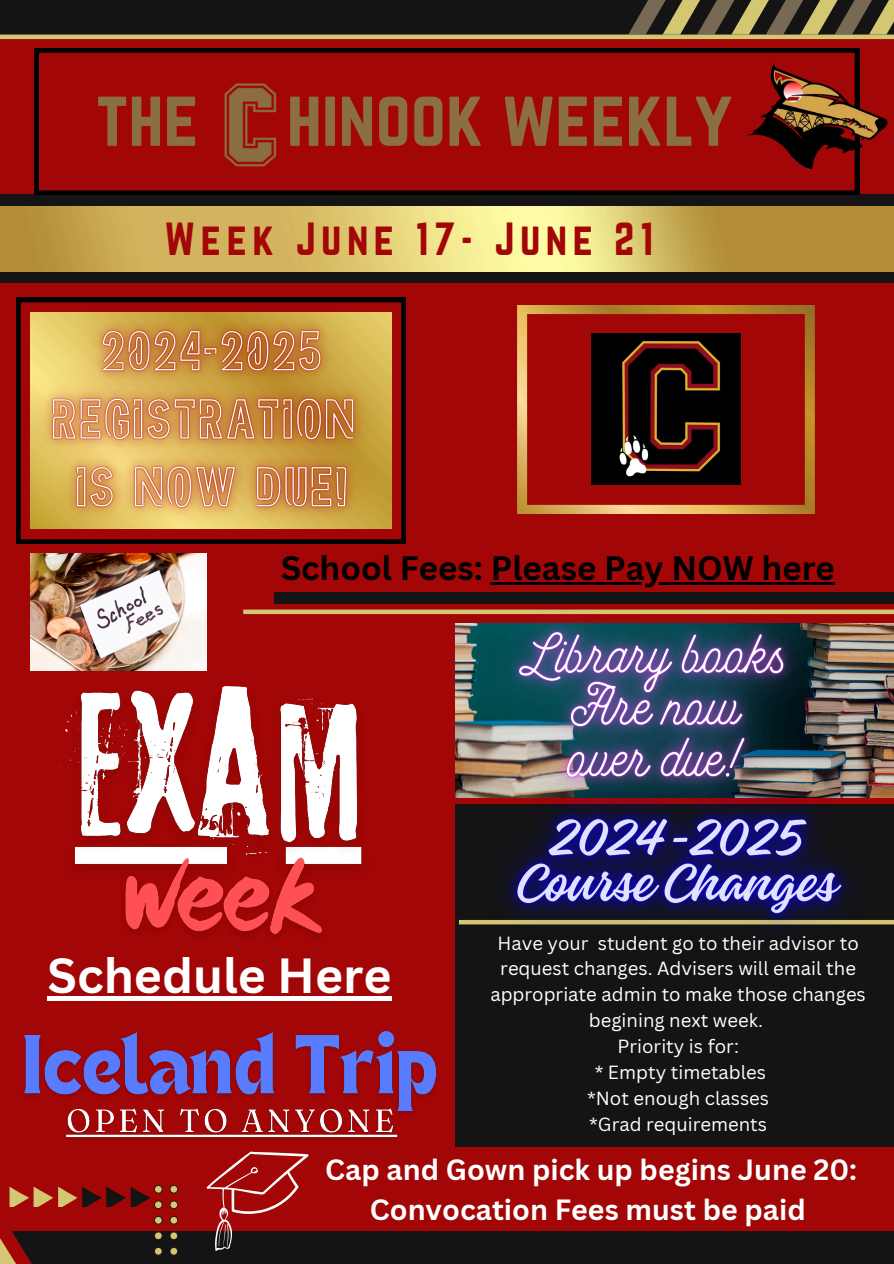
<style>
.page{position:relative;width:894px;height:1264px;background:#fff}
.page>*{position:absolute;margin:0;border:0;box-sizing:border-box;transform-origin:0 0}
.t1{font:70.35px "Norwester";color:#8b6f41}
.t2{font:700 48px "Canva Sans";color:#fff}
.t3{font:40.65px "Norwester";letter-spacing:.135em;color:#a20606}
.t4{font:700 33px "Canva Sans";color:#000}
.t5{font:700 28.5px "Canva Sans";color:#fff}
.t6{font:18.6px/25.8px "Canva Sans";color:#fff;text-align:center}
</style>
<div class="page">
<div style="left:0;top:0;width:893px;height:1263px;background:#a20606"></div>
<div style="left:0;top:0;width:893px;height:37px;background:#141414"></div>
<svg style="left:628px;top:0;width:265px;height:34px"></svg>
<hr style="left:0;top:35px;width:893px;height:4px;background:#d4c772">
<div style="left:0;top:195px;width:893px;height:88px;background:#141414"></div>
<div style="left:274px;top:592px;width:619px;height:12px;background:#141414"></div>
<div style="left:243px;top:609px;width:650px;height:5px;background:#d4c772"></div>
<svg style="left:34px;top:48px;width:824px;height:146px"></svg>
<div style="left:455px;top:916px;width:438px;height:230px;background:#141414"></div>
<img style="left:735px;top:57px;width:153px;height:120px">
<img style="left:178px;top:48px;width:141px;height:135px">
<img style="left:0;top:206px;width:893px;height:65px">
<img style="left:517px;top:305px;width:297px;height:209px">
<img style="left:30px;top:582px;width:176px;height:88px">
<img style="left:591px;top:334px;width:149px;height:150px">
<img style="left:857px;top:623px;width:35px;height:99px">
<svg style="left:0;top:1151px;width:893px;height:112px"></svg>
<img style="left:23px;top:1031px;width:414px;height:82px">
<img style="left:62px;top:1101px;width:337px;height:37px">
<img style="left:0;top:264px;width:441px;height:318px">
<img style="left:448px;top:582px;width:409px;height:140px">
<img style="left:36px;top:662px;width:326px;height:208px">
<img style="left:114px;top:828px;width:221px;height:108px">
<div style="left:48px;top:996px;width:343px;height:5px;background:#fff"></div>
<img style="left:455px;top:722px;width:438px;height:204px">
<p class="t1" style="left:96px;top:75px;width:637px">the hinook weekly</p>
<p class="t3" style="left:164px;top:214px;width:490px">Week June 17- June 21</p>
<p class="t4" style="left:281px;top:544px;width:555px">School Fees: Please Pay NOW here</p>
<p class="t6" style="left:490px;top:929px;width:377px">Have your student go to their advisor to request changes. Advisers will email the appropriate admin to make those changes begining next week.</p>
<p class="t6" style="left:617px;top:1033px;width:123px">Priority is for:</p>
<p class="t6" style="left:594px;top:1058px;width:173px">* Empty timetables</p>
<p class="t6" style="left:587px;top:1084px;width:183px">*Not enough classes</p>
<h5 class="t6" style="left:589px;top:1110px;width:179px">*Grad requirements</h5>
<p class="t5" style="left:325px;top:1149px;width:533px">Cap and Gown pick up begins June 20:</p>
<p class="t5" style="left:370px;top:1188px;width:437px">Convocation Fees must be paid</p>
<p class="t2" style="left:48px;top:941px;width:345px">Schedule Here</p>
</div>
